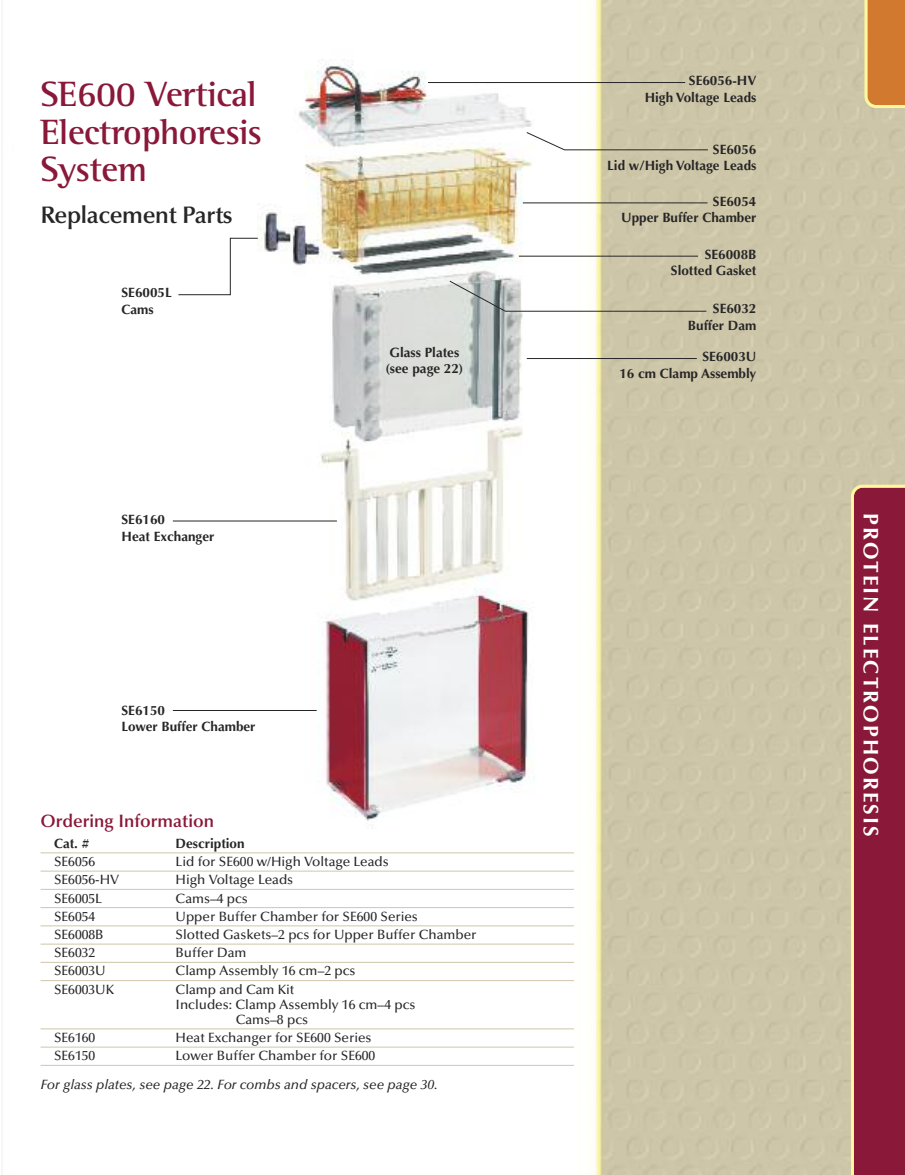
<style>
.page{position:relative;width:905px;height:1175px;background:#fff}
.page>*{position:absolute;margin:0;border:0;box-sizing:border-box;transform-origin:0 0}
.t1{font:700 36px/37.5px "Rotis Semi Serif";letter-spacing:-.015em;color:#891839}
.t2{font:600 24px "Optima";letter-spacing:-.015em;color:#272627}
.t3{font:700 21px "Optima";letter-spacing:.1em;color:#fff}
.t4{font:600 18px "Optima";color:#891839}
.t5{font:500 13.5px "Optima";color:#272627}
.t6{font:700 13.5px/16.5px "Optima";color:#272627;text-align:right}
.t7{font:italic 500 13.5px "Optima";color:#272627}
</style>
<div class="page">
<img style="left:40px;top:0;width:864px;height:1174px">
<div style="left:218px;top:43px;width:317px;height:808px;background:#fff"></div>
<img style="left:257px;top:59px;width:278px;height:770px">
<hr style="left:523px;top:202px;width:184px;height:1px;background:#272627">
<hr style="left:527px;top:358px;width:169px;height:1px;background:#272627">
<hr style="left:173px;top:520px;width:164px;height:1px;background:#272627">
<hr style="left:173px;top:710px;width:143px;height:1px;background:#272627">
<svg style="left:178px;top:237px;width:80px;height:58px"></svg>
<svg style="left:449px;top:280px;width:258px;height:32px"></svg>
<hr style="left:519px;top:256px;width:179px;height:1px;background:#272627">
<hr style="left:40px;top:852px;width:534px;height:1px;background:#cfc6aa">
<hr style="left:40px;top:870px;width:534px;height:1px;background:#cfc6aa">
<hr style="left:40px;top:889px;width:534px;height:1px;background:#cfc6aa">
<hr style="left:40px;top:907px;width:534px;height:1px;background:#cfc6aa">
<hr style="left:40px;top:925px;width:534px;height:1px;background:#cfc6aa">
<hr style="left:40px;top:943px;width:534px;height:1px;background:#cfc6aa">
<hr style="left:40px;top:962px;width:534px;height:1px;background:#cfc6aa">
<hr style="left:40px;top:980px;width:534px;height:1px;background:#cfc6aa">
<hr style="left:40px;top:1028px;width:534px;height:1px;background:#cfc6aa">
<hr style="left:40px;top:1046px;width:534px;height:1px;background:#cfc6aa">
<hr style="left:40px;top:1065px;width:534px;height:1px;background:#cfc6aa">
<hr style="left:428px;top:82px;width:257px;height:1px;background:#272627">
<svg style="left:526px;top:131px;width:182px;height:20px"></svg>
<svg style="left:850px;top:484px;width:54px;height:690px;background:#94364b"></svg>
<svg style="left:864px;top:0;width:40px;height:108px;background:#d5873c"></svg>
<h1 class="t1" style="left:40px;top:79px;width:223px">SE600 Vertical<br>Electrophoresis<br>System</h1>
<h2 class="t2" style="left:40px;top:205px;width:194px">Replacement Parts</h2>
<p class="t6" style="left:122px;top:285px;width:52px;text-align:left">SE6005L<br>Cams</p>
<p class="t6" style="left:122px;top:512px;width:94px;text-align:left">SE6160<br>Heat Exchanger</p>
<p class="t6" style="left:122px;top:703px;width:135px;text-align:left">SE6150<br>Lower Buffer Chamber</p>
<p class="t6" style="left:385px;top:345px;width:79px;text-align:center">Glass Plates (see page 22)</p>
<h3 class="t4" style="left:40px;top:813px;width:175px">Ordering Information</h3>
<p class="t6" style="left:54px;top:836px;width:37px">Cat. #</p>
<p class="t6" style="left:176px;top:836px;width:70px">Description</p>
<p class="t5" style="left:54px;top:856px;width:43px">SE6056</p>
<p class="t5" style="left:176px;top:856px;width:215px">Lid for SE600 w/High Voltage Leads</p>
<p class="t5" style="left:54px;top:874px;width:67px">SE6056-HV</p>
<p class="t5" style="left:176px;top:874px;width:119px">High Voltage Leads</p>
<p class="t5" style="left:54px;top:892px;width:49px">SE6005L</p>
<p class="t5" style="left:176px;top:892px;width:74px">Cams–4 pcs</p>
<p class="t5" style="left:54px;top:911px;width:43px">SE6054</p>
<p class="t5" style="left:176px;top:911px;width:244px">Upper Buffer Chamber for SE600 Series</p>
<p class="t5" style="left:54px;top:929px;width:51px">SE6008B</p>
<p class="t5" style="left:176px;top:929px;width:302px">Slotted Gaskets–2 pcs for Upper Buffer Chamber</p>
<p class="t5" style="left:54px;top:947px;width:43px">SE6032</p>
<p class="t5" style="left:176px;top:947px;width:72px">Buffer Dam</p>
<p class="t5" style="left:54px;top:965px;width:53px">SE6003U</p>
<p class="t5" style="left:176px;top:965px;width:181px">Clamp Assembly 16 cm–2 pcs</p>
<p class="t5" style="left:54px;top:983px;width:61px">SE6003UK</p>
<p class="t5" style="left:176px;top:983px;width:120px">Clamp and Cam Kit</p>
<p class="t5" style="left:176px;top:998px;width:241px">Includes: Clamp Assembly 16 cm–4 pcs</p>
<p class="t5" style="left:236px;top:1013px;width:74px">Cams–8 pcs</p>
<p class="t5" style="left:54px;top:1032px;width:43px">SE6160</p>
<p class="t5" style="left:176px;top:1032px;width:197px">Heat Exchanger for SE600 Series</p>
<p class="t5" style="left:54px;top:1050px;width:43px">SE6150</p>
<p class="t5" style="left:176px;top:1050px;width:201px">Lower Buffer Chamber for SE600</p>
<p class="t7" style="left:40px;top:1079px;width:398px">For glass plates, see page 22. For combs and spacers, see page 30.</p>
<p class="t6" style="left:644px;top:74px;width:113px">SE6056-HV<br>High Voltage Leads</p>
<p class="t6" style="left:607px;top:142px;width:151px">SE6056<br>Lid w/High Voltage Leads</p>
<p class="t6" style="left:621px;top:194px;width:137px">SE6054<br>Upper Buffer Chamber</p>
<p class="t6" style="left:671px;top:247px;width:87px">SE6008B<br>Slotted Gasket</p>
<p class="t6" style="left:688px;top:302px;width:70px">SE6032<br>Buffer Dam</p>
<p class="t6" style="left:619px;top:350px;width:138px">SE6003U<br>16 cm Clamp Assembly</p>
<h3 class="t3" style="left:879px;top:513px;width:324px;rotate:90deg">PROTEIN ELECTROPHORESIS</h3>
</div>
